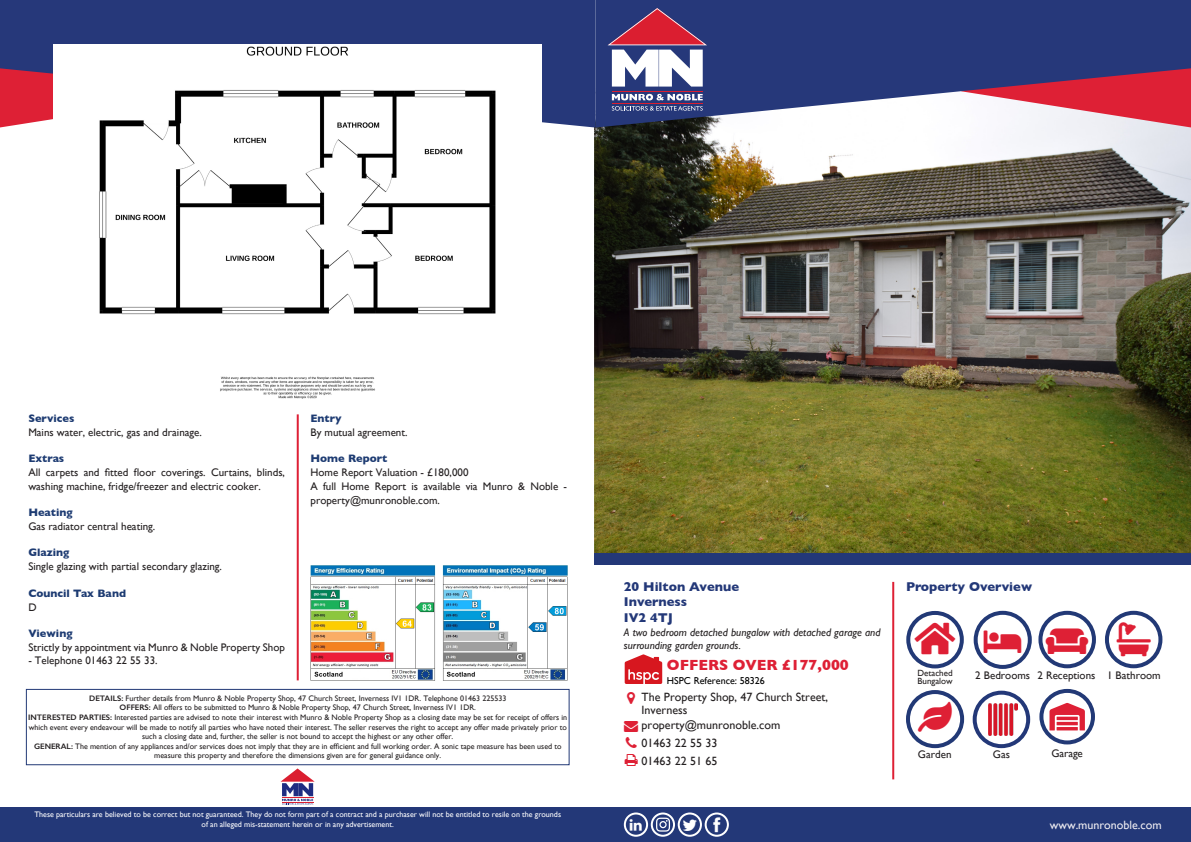
<style>
.page{position:relative;width:1191px;height:842px;background:#fff}
.page>*{position:absolute;margin:0;border:0;box-sizing:border-box;transform-origin:0 0}
.t1{font:30px "Font Awesome 5 Free Solid";color:#de2035}
.t2{font:700 15px "Gill Sans";color:#de2035}
.t3{font:700 13px "Gill Sans";color:#233878}
.t4{font:12px "Gill Sans";color:#231f20}
.t5{font:12px "Gill Sans";color:#eeecf1}
.t6{font:11px/13.2px "Gill Sans";color:#231f20}
.t7{font:italic 11px/13.2px "Gill Sans";color:#231f20}
.t8{font:700 11px "Gill Sans";color:#1d3b72}
.t9{font:10px "Gill Sans";color:#000001}
.t10{font:9px "Gill Sans";color:#231f20}
.t11{font:8px/9.6px "Gill Sans";color:#231f20;text-align:center}
.t12{font:8px/9.6px "Gill Sans";color:#fff;text-align:center}
.s1{font-weight:600}
</style>
<div class="page">
<img style="left:594px;top:128px;width:597px;height:425px">
<svg style="left:595px;top:0;width:596px;height:128px;fill:#26387a"></svg>
<div style="left:595px;top:808px;width:596px;height:34px;background:#233878"></div>
<hr style="left:892px;top:582px;width:2px;height:197px;background:#de2035">
<svg style="left:612px;top:94px;width:90px;height:6px"></svg>
<svg style="left:612px;top:106px;width:90px;height:5px"></svg>
<hr style="left:612px;top:91px;width:90px;height:1px;background:#db1e30">
<hr style="left:612px;top:103px;width:90px;height:1px;background:#db1e30">
<svg style="left:607px;top:8px;width:100px;height:79px"></svg>
<div style="left:594px;top:553px;width:597px;height:12px;background:#233878"></div>
<img style="left:988px;top:703px;width:29px;height:33px">
<div style="left:972px;top:691px;width:58px;height:57px;border:4px solid #233878;border-radius:50%"></div>
<svg style="left:656px;top:818px;width:14px;height:14px"></svg>
<div style="left:651px;top:812px;width:24px;height:25px;border:2px solid #fff;border-radius:50%"></div>
<div style="left:624px;top:812px;width:24px;height:25px;border:2px solid #fff;border-radius:50%"></div>
<div style="left:677px;top:812px;width:25px;height:25px;border:2px solid #fff;border-radius:50%"></div>
<div style="left:704px;top:812px;width:25px;height:25px;border:2px solid #fff;border-radius:50%"></div>
<svg style="left:624px;top:654px;width:38px;height:30px"></svg>
<div style="left:906px;top:611px;width:57px;height:57px;border:4px solid #223976;border-radius:50%"></div>
<div style="left:1105px;top:611px;width:57px;height:57px;border:4px solid #223976;border-radius:50%"></div>
<div style="left:1038px;top:611px;width:58px;height:57px;border:4px solid #223976;border-radius:50%"></div>
<div style="left:973px;top:611px;width:58px;height:58px;border:4px solid #223976;border-radius:50%"></div>
<div style="left:906px;top:690px;width:58px;height:58px;border:4px solid #223976;border-radius:50%"></div>
<svg style="left:0;top:0;width:595px;height:128px;fill:#26387a"></svg>
<img style="left:310px;top:565px;width:257px;height:115px">
<div style="left:26px;top:689px;width:543px;height:76px;border:1px solid #223976"></div>
<div style="left:0;top:808px;width:595px;height:34px;background:#233878"></div>
<svg style="left:280px;top:768px;width:35px;height:37px"></svg>
<hr style="left:297px;top:414px;width:2px;height:266px;background:#de2036">
<img style="left:54px;top:44px;width:487px;height:354px">
<svg style="left:1049px;top:703px;width:36px;height:27px"></svg>
<div style="left:1039px;top:689px;width:56px;height:55px;border:4px solid #223976;border-radius:50%"></div>
<svg style="left:914px;top:623px;width:41px;height:31px"></svg>
<p class="t8" style="left:28px;top:409px;width:47px">Services</p>
<p class="t6" style="left:28px;top:425px;width:175px">Mains water, electric, gas and drainage.</p>
<p class="t8" style="left:28px;top:450px;width:37px">Extras</p>
<p class="t6" style="left:28px;top:466px;width:258px">All carpets and fitted floor coverings. Curtains, blinds, washing machine, fridge/freezer and electric cooker.</p>
<p class="t8" style="left:28px;top:503px;width:46px">Heating</p>
<p class="t6" style="left:28px;top:519px;width:128px">Gas radiator central heating.</p>
<p class="t8" style="left:28px;top:544px;width:43px">Glazing</p>
<p class="t6" style="left:28px;top:560px;width:195px">Single glazing with partial secondary glazing.</p>
<p class="t8" style="left:28px;top:584px;width:99px">Council Tax Band</p>
<p class="t6" style="left:28px;top:600px;width:10px">D</p>
<p class="t8" style="left:28px;top:625px;width:46px">Viewing</p>
<p class="t6" style="left:28px;top:641px;width:258px">Strictly by appointment via Munro &amp; Noble Property Shop</p>
<p class="t6" style="left:28px;top:654px;width:131px">- Telephone 01463 22 55 33.</p>
<p class="t8" style="left:310px;top:409px;width:33px">Entry</p>
<p class="t6" style="left:310px;top:425px;width:98px">By mutual agreement.</p>
<p class="t8" style="left:310px;top:450px;width:78px">Home Report</p>
<p class="t6" style="left:310px;top:466px;width:159px">Home Report Valuation - £180,000</p>
<p class="t6" style="left:310px;top:479px;width:258px;line-height:14px">A full Home Report is available via Munro &amp; Noble - property@munronoble.com.</p>
<p class="t11" style="left:89px;top:693px;width:419px"><span class="s1">DETAILS:</span> Further details from Munro &amp; Noble Property Shop, 47 Church Street, Inverness IV1 1DR. Telephone 01463 225533</p>
<p class="t11" style="left:120px;top:703px;width:358px"><span class="s1">OFFERS:</span> All offers to be submitted to Munro &amp; Noble Property Shop, 47 Church Street, Inverness IV1 1DR.</p>
<p class="t11" style="left:28px;top:712px;width:540px"><span class="s1">INTERESTED PARTIES:</span> Interested parties are advised to note their interest with Munro &amp; Noble Property Shop as a closing date may be set for receipt of offers in which event every endeavour will be made to notify all parties who have noted their interest. The seller reserves the right to accept any offer made privately prior to such a closing date and, further, the seller is not bound to accept the highest or any other offer.</p>
<p class="t11" style="left:34px;top:741px;width:529px"><span class="s1">GENERAL:</span> The mention of any appliances and/or services does not imply that they are in efficient and full working order. A sonic tape measure has been used to measure this property and therefore the dimensions given are for general guidance only.</p>
<p class="t12" style="left:34px;top:810px;width:528px">These particulars are believed to be correct but not guaranteed. They do not form part of a contract and a purchaser will not be entitled to resile on the grounds of an alleged mis-statement herein or in any advertisement.</p>
<p class="t3" style="left:624px;top:576px;width:117px">20 Hilton Avenue</p>
<p class="t3" style="left:624px;top:592px;width:65px">Inverness</p>
<p class="t3" style="left:624px;top:607px;width:51px">IV2 4TJ</p>
<p class="t7" style="left:624px;top:626px;width:258px">A two bedroom detached bungalow with detached garage and surrounding garden grounds.</p>
<p class="t2" style="left:667px;top:653px;width:183px">OFFERS OVER £177,000</p>
<p class="t9" style="left:667px;top:674px;width:99px">HSPC Reference: 58326</p>
<p class="t4" style="left:641px;top:690px;width:188px">The Property Shop, 47 Church Street,</p>
<p class="t4" style="left:641px;top:703px;width:47px">Inverness</p>
<p class="t4" style="left:641px;top:718px;width:140px">property@munronoble.com</p>
<p class="t4" style="left:641px;top:736px;width:78px">01463 22 55 33</p>
<p class="t4" style="left:641px;top:754px;width:78px">01463 22 51 65</p>
<p class="t3" style="left:906px;top:576px;width:128px">Property Overview</p>
<p class="t10" style="left:917px;top:667px;width:37px">Detached</p>
<p class="t6" style="left:975px;top:668px;width:56px">2 Bedrooms</p>
<p class="t6" style="left:1037px;top:668px;width:59px">2 Receptions</p>
<p class="t6" style="left:1107px;top:668px;width:55px">1 Bathroom</p>
<p class="t10" style="left:917px;top:675px;width:37px">Bungalow</p>
<p class="t1" style="left:918px;top:702px;width:36px">●</p>
<p class="t6" style="left:918px;top:748px;width:35px">Garden</p>
<p class="t6" style="left:993px;top:748px;width:19px">Gas</p>
<p class="t6" style="left:1051px;top:746px;width:33px">Garage</p>
<p class="t5" style="left:1049px;top:818px;width:113px">www.munronoble.com</p>
</div>
